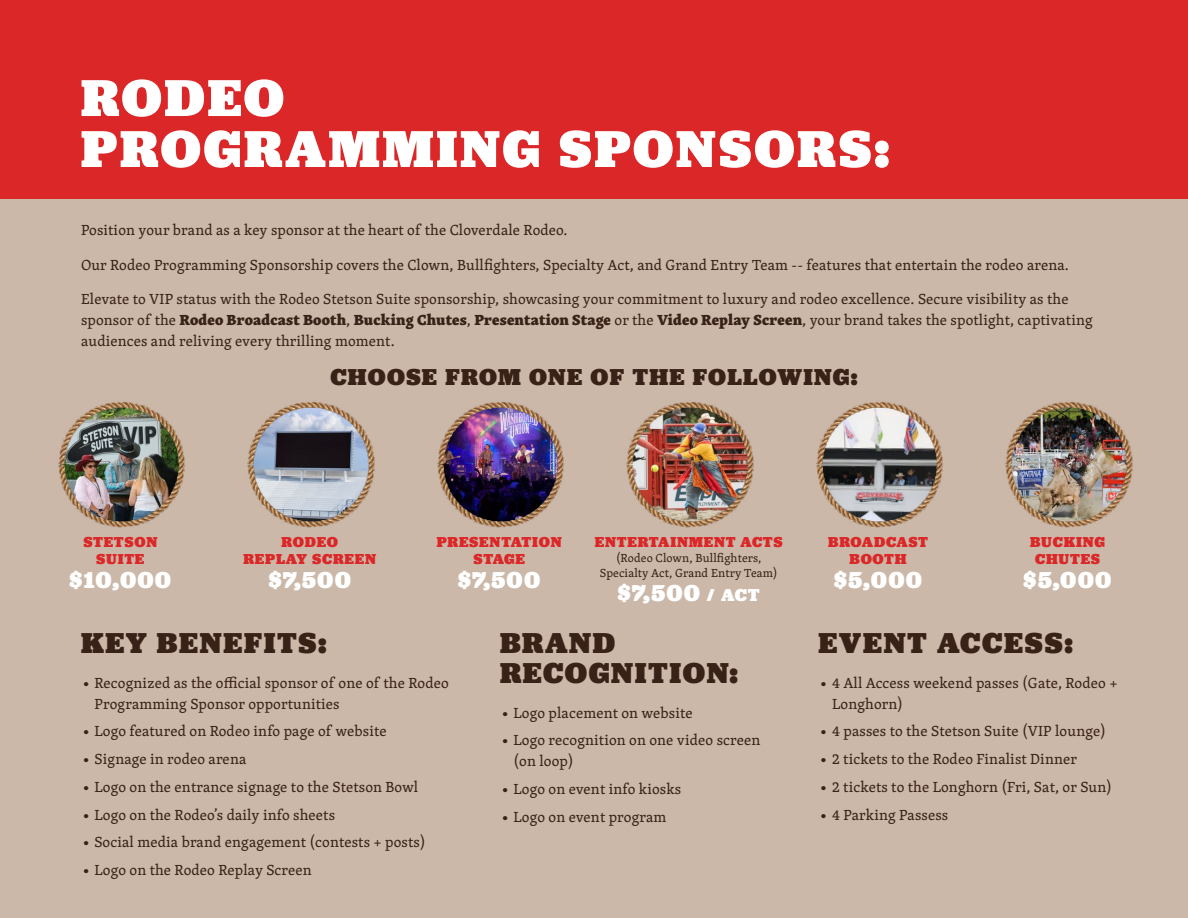
<style>
.page{position:relative;width:1188px;height:918px;background:#cbb8a8}
.page>*{position:absolute;margin:0;border:0;box-sizing:border-box;transform-origin:0 0}
.t1{font:900 54px/51px "Jubilat";letter-spacing:.05em;color:#fff}
.t2{font:900 30px/30px "Jubilat";letter-spacing:.05em;color:#382117}
.t3{font:900 24px "Jubilat";letter-spacing:.05em;color:#fff}
.t4{font:900 24px "Jubilat";letter-spacing:.05em;color:#382117}
.t5{font:15px/21px "Skolar Latin";letter-spacing:.01em;color:#382117}
.t6{font:900 15px/16.5px "Jubilat";letter-spacing:.05em;color:#db2728;text-align:center}
.t7{font:12px/15px "Skolar Latin";letter-spacing:.01em;color:#382117;text-align:center}
.s1{font-weight:800}
.s2{font-size:18px}
</style>
<div class="page">
<div style="left:0;top:0;width:1188px;height:199px;background:#db2728"></div>
<img style="left:626px;top:402px;width:128px;height:126px">
<img style="left:58px;top:402px;width:127px;height:126px">
<img style="left:247px;top:402px;width:128px;height:126px">
<img style="left:437px;top:402px;width:127px;height:126px">
<img style="left:816px;top:402px;width:127px;height:126px">
<img style="left:1005px;top:402px;width:128px;height:126px">
<h1 class="t1" style="left:81px;top:72px;width:810px">RODEO<br>PROGRAMMING SPONSORS:</h1>
<p class="t5" style="left:81px;top:219px;width:488px">Position your brand as a key sponsor at the heart of the Cloverdale Rodeo.</p>
<p class="t5" style="left:81px;top:254px;width:989px">Our Rodeo Programming Sponsorship covers the Clown, Bullfighters, Specialty Act, and Grand Entry Team -- features that entertain the rodeo arena.</p>
<p class="t5" style="left:81px;top:288px;width:1013px">Elevate to VIP status with the Rodeo Stetson Suite sponsorship, showcasing your commitment to luxury and rodeo excellence. Secure visibility as the sponsor of the <span class="s1">Rodeo Broadcast Booth</span>, <span class="s1">Bucking Chutes</span>, <span class="s1">Presentation Stage</span> or the <span class="s1">Video Replay Screen</span>, your brand takes the spotlight, captivating audiences and reliving every thrilling moment.</p>
<p class="t6" style="left:83px;top:534px;width:76px">STETSON<br>SUITE</p>
<h3 class="t3" style="left:70px;top:564px;width:103px">$10,000</h3>
<h3 class="t4" style="left:330px;top:361px;width:529px">CHOOSE FROM ONE OF THE FOLLOWING:</h3>
<p class="t6" style="left:243px;top:534px;width:134px">RODEO<br>REPLAY SCREEN</p>
<h3 class="t3" style="left:269px;top:564px;width:84px">$7,500</h3>
<p class="t6" style="left:437px;top:534px;width:126px">PRESENTATION<br>STAGE</p>
<h3 class="t3" style="left:458px;top:564px;width:84px">$7,500</h3>
<p class="t6" style="left:595px;top:534px;width:189px">ENTERTAINMENT ACTS</p>
<p class="t7" style="left:600px;top:550px;width:180px">(Rodeo Clown, Bullfighters,<br>Specialty Act, Grand Entry Team)</p>
<h3 class="t3" style="left:618px;top:578px;width:143px">$7,500 <span class="s2">/ ACT</span></h3>
<p class="t6" style="left:828px;top:534px;width:101px">BROADCAST<br>BOOTH</p>
<h3 class="t3" style="left:834px;top:564px;width:89px">$5,000</h3>
<p class="t6" style="left:1030px;top:534px;width:76px">BUCKING<br>CHUTES</p>
<h3 class="t3" style="left:1024px;top:564px;width:89px">$5,000</h3>
<h2 class="t2" style="left:81px;top:628px;width:247px">KEY BENEFITS:</h2>
<p class="t5" style="left:94px;top:672px;width:356px;text-indent:-14px">• Recognized as the official sponsor of one of the Rodeo<br>Programming Sponsor opportunities</p>
<p class="t5" style="left:81px;top:720px;width:307px">• Logo featured on Rodeo info page of website</p>
<p class="t5" style="left:81px;top:748px;width:167px">• Signage in rodeo arena</p>
<p class="t5" style="left:81px;top:776px;width:339px">• Logo on the entrance signage to the Stetson Bowl</p>
<p class="t5" style="left:81px;top:804px;width:256px">• Logo on the Rodeo’s daily info sheets</p>
<p class="t5" style="left:81px;top:831px;width:346px">• Social media brand engagement (contests + posts)</p>
<p class="t5" style="left:81px;top:859px;width:232px">• Logo on the Rodeo Replay Screen</p>
<h2 class="t2" style="left:500px;top:628px;width:239px">BRAND<br>RECOGNITION:</h2>
<p class="t5" style="left:500px;top:702px;width:194px">• Logo placement on website</p>
<p class="t5" style="left:514px;top:729px;width:248px;text-indent:-14px">• Logo recognition on one video screen (on loop)</p>
<p class="t5" style="left:500px;top:778px;width:183px">• Logo on event info kiosks</p>
<p class="t5" style="left:500px;top:806px;width:168px">• Logo on event program</p>
<h2 class="t2" style="left:819px;top:628px;width:256px">EVENT ACCESS:</h2>
<p class="t5" style="left:832px;top:672px;width:287px;text-indent:-14px">• 4 All Access weekend passes (Gate, Rodeo +<br>Longhorn)</p>
<p class="t5" style="left:819px;top:720px;width:289px">• 4 passes to the Stetson Suite (VIP lounge)</p>
<p class="t5" style="left:819px;top:748px;width:260px">• 2 tickets to the Rodeo Finalist Dinner</p>
<p class="t5" style="left:819px;top:776px;width:295px">• 2 tickets to the Longhorn (Fri, Sat, or Sun)</p>
<p class="t5" style="left:819px;top:804px;width:131px">• 4 Parking Passess</p>
</div>
